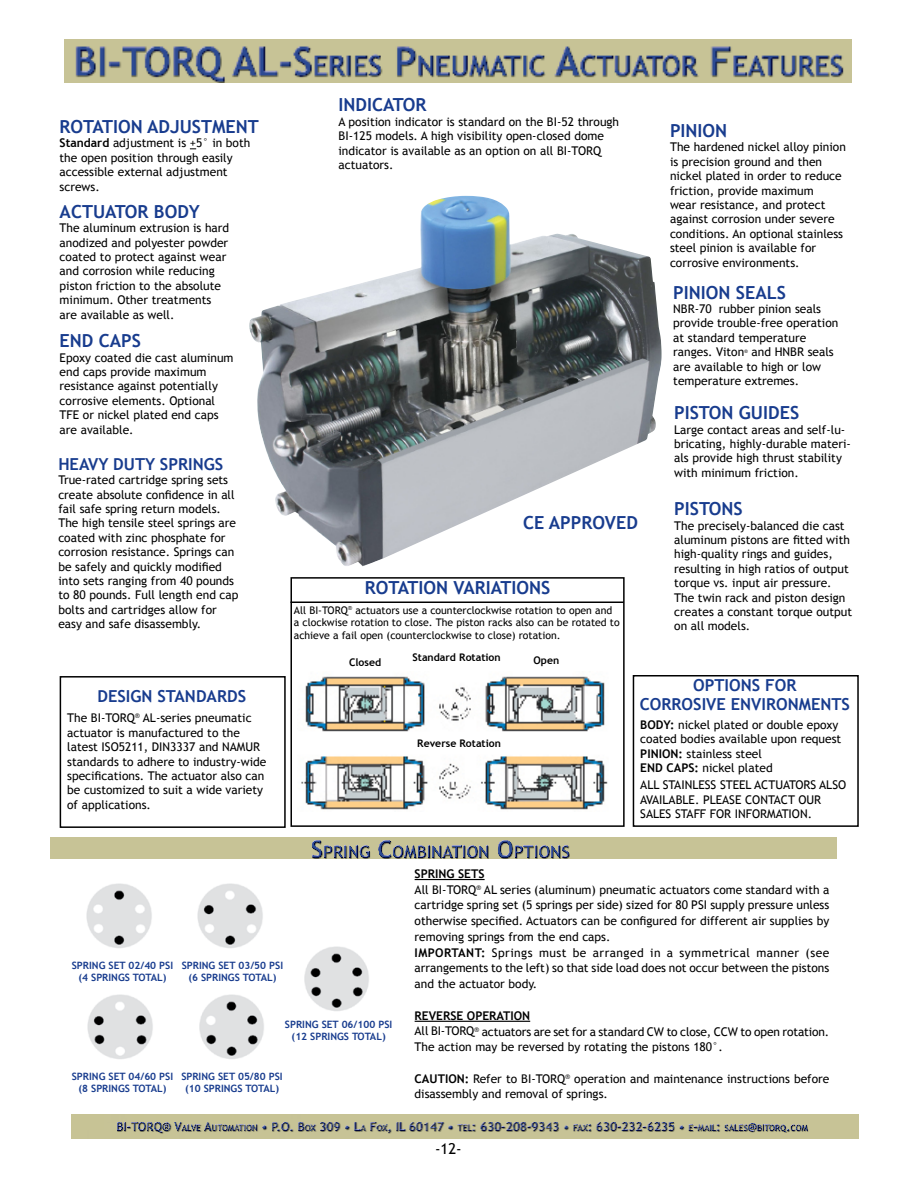
<style>
.page{position:relative;width:918px;height:1188px;background:#fff}
.page>*{position:absolute;margin:0;border:0;box-sizing:border-box;transform-origin:0 0}
.t1{font:700 18px "Trebuchet MS";color:#183c8e}
.t2{font:700 16.5px/19.8px "Trebuchet MS";color:#183c8e;text-align:center}
.t3{font:15px "Trebuchet MS";color:#000}
.t4{font:12px/14.4px "Trebuchet MS";color:#000}
.t5{font:10.5px/12.6px "Trebuchet MS";color:#000}
.t6{font:700 10.5px "Trebuchet MS";color:#000}
.t7{font:700 10.2px/12.1px "Trebuchet MS";color:#183c8e;text-align:center}
.t8{font:5.25px "Trebuchet MS";color:#000}
.s1{font-weight:700}
</style>
<div class="page">
<img style="left:71px;top:1115px;width:787px;height:24px">
<div style="left:633px;top:675px;width:226px;height:152px;border:2px solid #000"></div>
<div style="left:60px;top:676px;width:226px;height:152px;border:2px solid #000"></div>
<img style="left:301px;top:676px;width:307px;height:134px">
<div style="left:290px;top:577px;width:335px;height:250px;border:2px solid #000"></div>
<hr style="left:290px;top:602px;width:334px;height:1px;background:#000">
<img style="left:249px;top:196px;width:413px;height:371px">
<img style="left:64px;top:40px;width:787px;height:42px">
<img style="left:86px;top:883px;width:66px;height:65px">
<img style="left:197px;top:883px;width:66px;height:65px">
<img style="left:87px;top:994px;width:66px;height:65px">
<img style="left:304px;top:946px;width:65px;height:65px">
<img style="left:199px;top:994px;width:65px;height:65px">
<hr style="left:415px;top:879px;width:70px;height:1px;background:#000">
<hr style="left:415px;top:1021px;width:115px;height:1px;background:#000">
<img style="left:50px;top:837px;width:787px;height:22px">
<h1 class="t1" style="left:60px;top:115px;width:201px">ROTATION ADJUSTMENT</h1>
<p class="t4" style="left:60px;top:136px;width:192px"><span class="s1">Standard</span> adjustment is +5° in both the open position through easily accessible external adjustment screws.</p>
<h1 class="t1" style="left:60px;top:200px;width:142px">ACTUATOR BODY</h1>
<p class="t4" style="left:60px;top:221px;width:171px">The aluminum extrusion is hard anodized and polyester powder coated to protect against wear and corrosion while reducing piston friction to the absolute minimum. Other treatments are available as well.</p>
<h1 class="t1" style="left:60px;top:330px;width:83px">END CAPS</h1>
<p class="t4" style="left:60px;top:350px;width:175px">Epoxy coated die cast aluminum end caps provide maximum resistance against potentially corrosive elements. Optional<br>TFE or nickel plated end caps are available.</p>
<h2 class="t2" style="left:58px;top:454px;width:166px">HEAVY DUTY SPRINGS</h2>
<p class="t4" style="left:58px;top:473px;width:182px">True-rated cartridge spring sets create absolute confidence in all fail safe spring return models.<br>The high tensile steel springs are coated with zinc phosphate for corrosion resistance. Springs can be safely and quickly modified into sets ranging from 40 pounds to 80 pounds. Full length end cap bolts and cartridges allow for easy and safe disassembly.</p>
<h2 class="t2" style="left:98px;top:686px;width:150px">DESIGN STANDARDS</h2>
<p class="t4" style="left:67px;top:711px;width:201px">The BI-TORQ<sup>®</sup> AL-series pneumatic actuator is manufactured to the latest ISO5211, DIN3337 and NAMUR standards to adhere to industry-wide specifications. The actuator also can be customized to suit a wide variety of applications.</p>
<h1 class="t1" style="left:339px;top:94px;width:89px">INDICATOR</h1>
<p class="t4" style="left:339px;top:115px;width:282px">A position indicator is standard on the BI-52 through BI-125 models. A high visibility open-closed dome indicator is available as an option on all BI-TORQ actuators.</p>
<h1 class="t1" style="left:523px;top:511px;width:116px">CE APPROVED</h1>
<h1 class="t1" style="left:365px;top:577px;width:187px">ROTATION VARIATIONS</h1>
<p class="t5" style="left:294px;top:604px;width:327px">All BI-TORQ<sup>®</sup> actuators use a counterclockwise rotation to open and a clockwise rotation to close. The piston racks also can be rotated to achieve a fail open (counterclockwise to close) rotation.</p>
<p class="t6" style="left:412px;top:650px;width:90px">Standard Rotation</p>
<p class="t6" style="left:349px;top:656px;width:34px">Closed</p>
<p class="t6" style="left:534px;top:654px;width:27px">Open</p>
<h1 class="t1" style="left:670px;top:119px;width:59px">PINION</h1>
<p class="t4" style="left:670px;top:140px;width:177px">The hardened nickel alloy pinion is precision ground and then nickel plated in order to reduce friction, provide maximum<br>wear resistance, and protect against corrosion under severe conditions. An optional stainless steel pinion is available for corrosive environments.</p>
<h1 class="t1" style="left:673px;top:281px;width:114px">PINION SEALS</h1>
<p class="t4" style="left:673px;top:302px;width:167px">NBR-70 rubber pinion seals provide trouble-free operation at standard temperature ranges. Viton</p>
<p class="t4" style="left:673px;top:345px;width:162px;text-indent:78px">and HNBR seals are available to high or low temperature extremes.</p>
<p class="t8" style="left:744px;top:348px;width:5px">®</p>
<h1 class="t1" style="left:674px;top:402px;width:127px">PISTON GUIDES</h1>
<p class="t4" style="left:674px;top:422px;width:178px">Large contact areas and self-lu&shy;bricating, highly-durable materi&shy;als provide high thrust stability with minimum friction.</p>
<h1 class="t1" style="left:674px;top:497px;width:70px">PISTONS</h1>
<p class="t4" style="left:674px;top:518px;width:179px">The precisely-balanced die cast aluminum pistons are fitted with high-quality rings and guides, resulting in high ratios of output torque vs. input air pressure.<br>The twin rack and piston design creates a constant torque output on all models.</p>
<p class="t6" style="left:417px;top:737px;width:85px">Reverse Rotation</p>
<h2 class="t2" style="left:640px;top:675px;width:212px">OPTIONS FOR<br>CORROSIVE ENVIRONMENTS</h2>
<p class="t4" style="left:640px;top:717px;width:203px"><span class="s1">BODY:</span> nickel plated or double epoxy coated bodies available upon request<br><span class="s1">PINION:</span> stainless steel<br><span class="s1">END CAPS:</span> nickel plated</p>
<p class="t4" style="left:640px;top:778px;width:207px">ALL STAINLESS STEEL ACTUATORS ALSO<br>AVAILABLE. PLEASE CONTACT OUR<br>SALES STAFF FOR INFORMATION.</p>
<p class="t7" style="left:72px;top:959px;width:103px">SPRING SET 02/40 PSI (4 SPRINGS TOTAL)</p>
<p class="t7" style="left:182px;top:959px;width:103px">SPRING SET 03/50 PSI (6 SPRINGS TOTAL)</p>
<p class="t7" style="left:285px;top:1019px;width:109px">SPRING SET 06/100 PSI (12 SPRINGS TOTAL)</p>
<p class="t7" style="left:72px;top:1070px;width:103px">SPRING SET 04/60 PSI (8 SPRINGS TOTAL)</p>
<p class="t7" style="left:181px;top:1070px;width:103px">SPRING SET 05/80 PSI (10 SPRINGS TOTAL)</p>
<p class="t4" style="left:415px;top:866px;width:416px;line-height:15.8px"><span class="s1">SPRING SETS<br></span>All BI-TORQ<sup>®</sup> AL series (aluminum) pneumatic actuators come standard with a cartridge spring set (5 springs per side) sized for 80 PSI supply pressure unless otherwise specified. Actuators can be configured for different air supplies by removing springs from the end caps.<br><span class="s1">IMPORTANT:</span> Springs must be arranged in a symmetrical manner (see arrangements to the left) so that side load does not occur between the pistons and the actuator body.</p>
<p class="t4" style="left:415px;top:1008px;width:416px;line-height:15.8px"><span class="s1">REVERSE OPERATION<br></span>All BI-TORQ<sup>®</sup> actuators are set for a standard CW to close, CCW to open rotation.<br>The action may be reversed by rotating the pistons 180°.</p>
<p class="t4" style="left:415px;top:1071px;width:416px;line-height:15.8px"><span class="s1">CAUTION:</span> Refer to BI-TORQ<sup>®</sup> operation and maintenance instructions before disassembly and removal of springs.</p>
<p class="t3" style="left:435px;top:1140px;width:28px">-12-</p>
</div>
